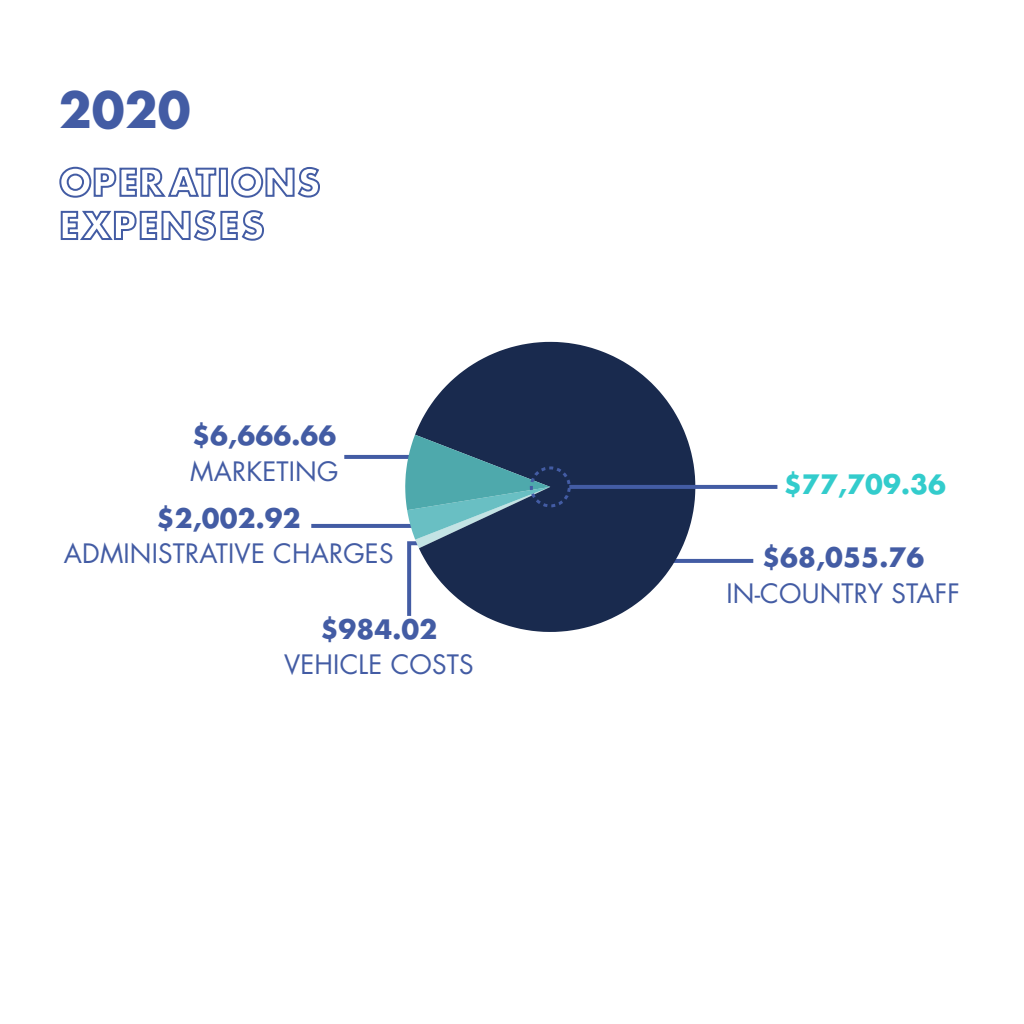
<style>
.page{position:relative;width:1024px;height:1024px;background:#fff}
.page>*{position:absolute;margin:0;border:0;box-sizing:border-box;transform-origin:0 0}
.t1{font:700 48px "Futura LT";color:#435ca4}
.t2{font:26px "Futura LT";letter-spacing:.005em;color:#435ca4}
.t3{font:700 26px "Futura LT";letter-spacing:.005em;color:#435ca4}
.t4{font:700 26px "Futura LT";letter-spacing:.005em;color:#3cc}
</style>
<div class="page">
<svg style="left:59px;top:166px;width:158px;height:32px"></svg>
<div style="left:219px;top:168px;width:9px;height:29px;border:2px solid #435ca4"></div>
<svg style="left:231px;top:166px;width:89px;height:32px"></svg>
<svg style="left:60px;top:210px;width:204px;height:31px"></svg>
<hr style="left:344px;top:455px;width:75px;height:4px;background:#435ca4">
<svg style="left:695px;top:559px;width:58px;height:4px"></svg>
<hr style="left:311px;top:524px;width:108px;height:4px;background:#435ca4">
<svg style="left:415px;top:342px;width:280px;height:290px;fill:#192a4e"></svg>
<hr style="left:569px;top:485px;width:208px;height:4px;background:#435ca4">
<svg style="left:405px;top:435px;width:166px;height:185px;background:#44667e"></svg>
<h1 class="t1" style="left:59px;top:78px;width:133px">2020</h1>
<p class="t3" style="left:192px;top:418px;width:146px">$6,666.66</p>
<p class="t2" style="left:190px;top:454px;width:150px">MARKETING</p>
<p class="t3" style="left:157px;top:501px;width:146px">$2,002.92</p>
<p class="t2" style="left:64px;top:537px;width:331px">ADMINISTRATIVE CHARGES</p>
<p class="t3" style="left:320px;top:612px;width:119px">$984.02</p>
<p class="t2" style="left:284px;top:648px;width:191px">VEHICLE COSTS</p>
<p class="t4" style="left:784px;top:467px;width:164px">$77,709.36</p>
<p class="t3" style="left:762px;top:540px;width:164px">$68,055.76</p>
<p class="t2" style="left:726px;top:576px;width:235px">IN-COUNTRY STAFF</p>
</div>
